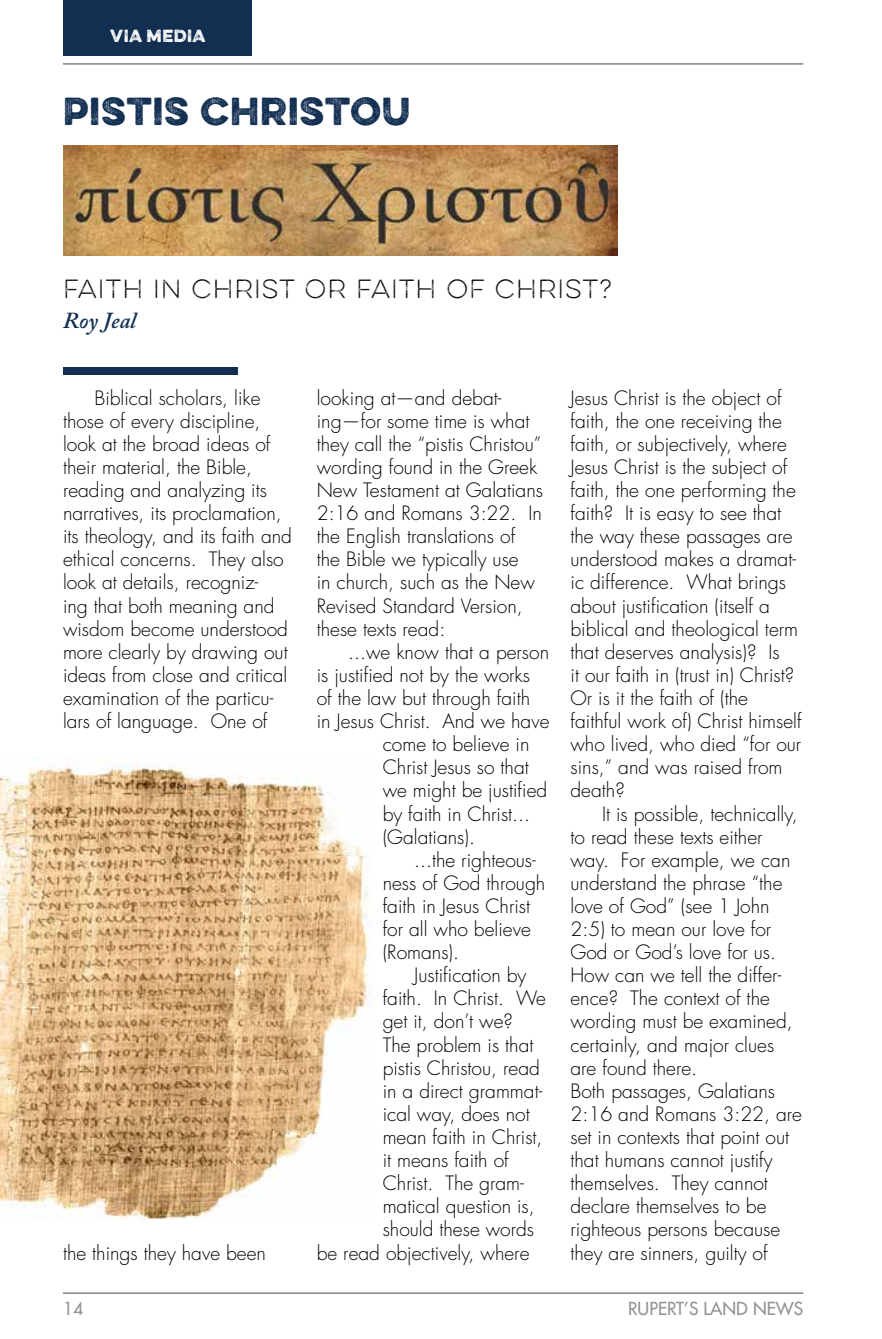
<style>
.page{position:relative;width:882px;height:1339px;background:#fff}
.page>*{position:absolute;margin:0;border:0;box-sizing:border-box;transform-origin:0 0}
.t1{font:35px "Eveleth";letter-spacing:.025em;color:#122f52}
.t2{font:100 23.62px "Eveleth";letter-spacing:.04em;color:#000}
.t3{font:italic 600 22.75px "Adobe Caslon Pro";color:#122f52}
.t4{font:300 19.25px/23.1px "Futura LT";color:#000}
.t5{font:17.5px "Futura LT";color:#939392}
.t6{font:15.75px "Eveleth";letter-spacing:.025em;color:#fff}
</style>
<div class="page">
<hr style="left:63px;top:1292px;width:740px;height:2px;background:#939392">
<hr style="left:63px;top:63px;width:740px;height:2px;background:#939392">
<div style="left:63px;top:0;width:189px;height:55px;background:#122f52"></div>
<div style="left:63px;top:368px;width:175px;height:7px;background:#122f52"></div>
<img style="left:63px;top:145px;width:554px;height:110px">
<img style="left:0;top:758px;width:371px;height:462px">
<p class="t6" style="left:110px;top:24px;width:97px">VIA MEDIA</p>
<h1 class="t1" style="left:63px;top:84px;width:349px">PISTIS CHRISTOU</h1>
<p class="t2" style="left:63px;top:273px;width:551px">FAITH IN CHRIST OR FAITH OF CHRIST?</p>
<p class="t3" style="left:63px;top:306px;width:75px">Roy Jeal</p>
<p class="t4" style="left:63px;top:387px;width:231px;text-indent:31px">Biblical scholars, like those of every discipline, look at the broad ideas of their material, the Bible, reading and analyzing its narratives, its proclamation, its theology, and its faith and ethical concerns. They also look at details, recogniz-<br>ing that both meaning and wisdom become understood more clearly by drawing out ideas from close and critical examination of the particu&shy;lars of language. One of</p>
<p class="t4" style="left:63px;top:1241px;width:205px">the things they have been</p>
<p class="t4" style="left:317px;top:387px;width:228px">looking at—and debat&shy;ing—for some time is what they call the “pistis Christou” wording found in the Greek<br>New Testament at Galatians<br>2:16 and Romans 3:22. In the English translations of the Bible we typically use<br>in church, such as the New<br>Revised Standard Version, these texts read:</p>
<p class="t4" style="left:348px;top:641px;width:202px">...we know that a person</p>
<p class="t4" style="left:317px;top:664px;width:215px">is justified not by the works</p>
<p class="t4" style="left:317px;top:687px;width:215px">of the law but through faith</p>
<p class="t4" style="left:317px;top:710px;width:234px">in Jesus Christ. And we have</p>
<p class="t4" style="left:383px;top:733px;width:148px">come to believe in</p>
<p class="t4" style="left:383px;top:756px;width:148px">Christ Jesus so that</p>
<p class="t4" style="left:383px;top:779px;width:166px">we might be justified</p>
<p class="t4" style="left:383px;top:802px;width:149px">by faith in Christ...</p>
<p class="t4" style="left:383px;top:825px;width:94px">(Galatians).</p>
<p class="t4" style="left:414px;top:849px;width:123px">...the righteous-</p>
<p class="t4" style="left:383px;top:872px;width:164px">ness of God through</p>
<p class="t4" style="left:383px;top:895px;width:149px">faith in Jesus Christ</p>
<p class="t4" style="left:383px;top:918px;width:150px">for all who believe</p>
<p class="t4" style="left:383px;top:941px;width:78px">(Romans).</p>
<p class="t4" style="left:414px;top:964px;width:114px">Justification by</p>
<p class="t4" style="left:383px;top:987px;width:165px">faith. In Christ. We</p>
<p class="t4" style="left:383px;top:1010px;width:132px">get it, don’t we?</p>
<p class="t4" style="left:383px;top:1033px;width:152px">The problem is that</p>
<p class="t4" style="left:383px;top:1056px;width:159px">pistis Christou, read</p>
<p class="t4" style="left:383px;top:1080px;width:161px">in a direct grammat-</p>
<p class="t4" style="left:383px;top:1103px;width:149px">ical way, does not</p>
<p class="t4" style="left:383px;top:1126px;width:161px">mean faith in Christ,</p>
<p class="t4" style="left:383px;top:1149px;width:128px">it means faith of</p>
<p class="t4" style="left:383px;top:1172px;width:143px">Christ. The gram-</p>
<p class="t4" style="left:383px;top:1195px;width:154px">matical question is,</p>
<p class="t4" style="left:383px;top:1218px;width:153px">should these words</p>
<p class="t4" style="left:317px;top:1241px;width:214px">be read objectively, where</p>
<p class="t4" style="left:571px;top:387px;width:233px">Jesus Christ is the object of faith, the one receiving the faith, or subjectively, where<br>Jesus Christ is the subject of faith, the one performing the faith? It is easy to see that the way these passages are understood makes a dramat&shy;ic difference. What brings about justification (itself a biblical and theological term that deserves analysis)? Is<br>it our faith in (trust in) Christ?<br>Or is it the faith of (the faithful work of) Christ himself who lived, who died “for our sins,” and was raised from death?</p>
<p class="t4" style="left:571px;top:802px;width:233px;text-indent:31px">It is possible, technically, to read these texts either way. For example, we can understand the phrase “the love of God” (see 1 John<br>2:5) to mean our love for<br>God or God’s love for us.<br>How can we tell the differ&shy;ence? The context of the wording must be examined, certainly, and major clues are found there.<br>Both passages, Galatians<br>2:16 and Romans 3:22, are set in contexts that point out that humans cannot justify themselves. They cannot declare themselves to be righteous persons because they are sinners, guilty of</p>
<p class="t5" style="left:63px;top:1297px;width:22px">14</p>
<p class="t5" style="left:628px;top:1297px;width:177px">RUPERT’S LAND NEWS</p>
</div>
